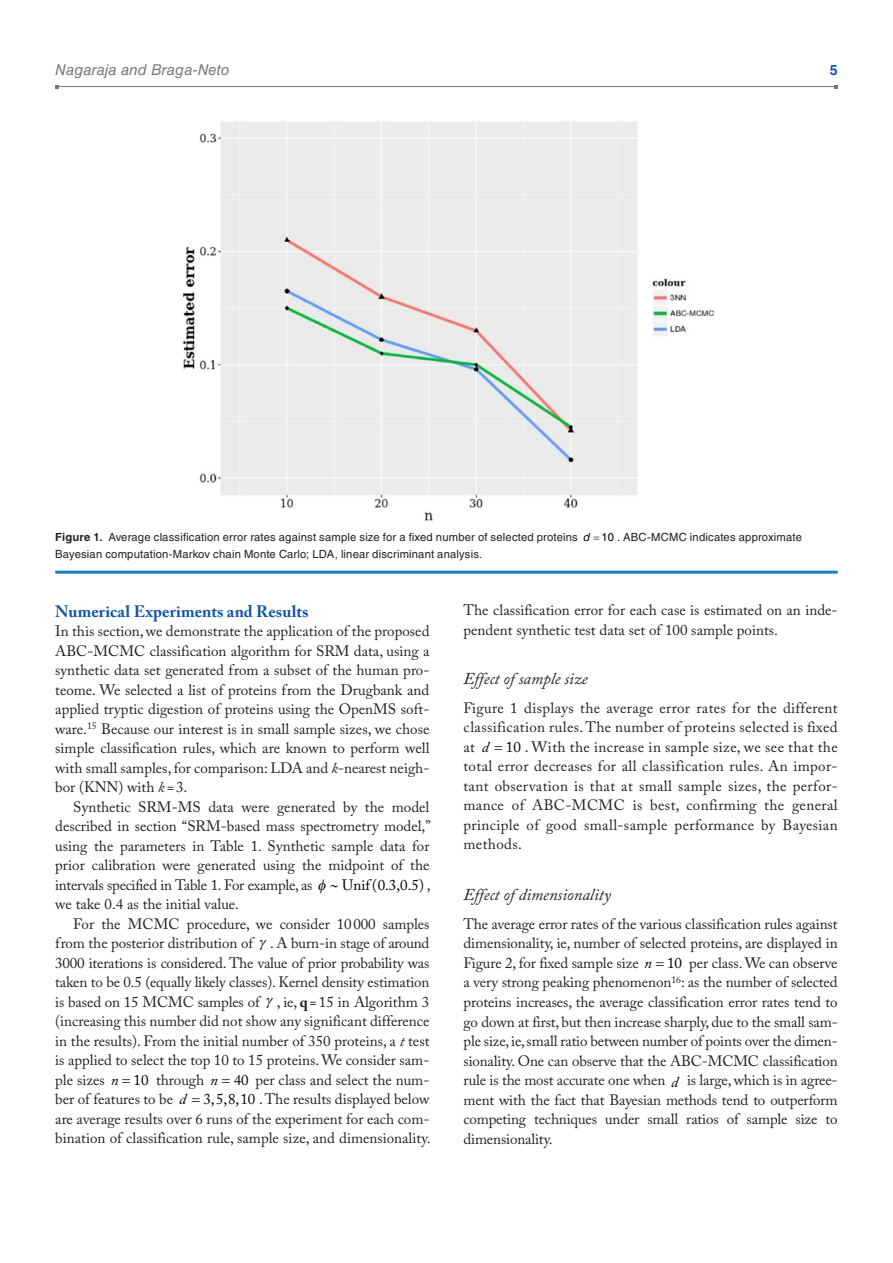
<style>
.page{position:relative;width:893px;height:1263px;background:#fff}
.page>*{position:absolute;margin:0;border:0;box-sizing:border-box;transform-origin:0 0}
.t1{font:italic 16.5px "Adobe Caslon Pro";color:#231f20}
.t2{font:700 16.5px "Adobe Caslon Pro";letter-spacing:.005em;color:#1055a4}
.t3{font:15px/19.5px "Adobe Caslon Pro";color:#231f20;text-align:justify}
.t4{font:italic 15px "Helvetica LT Std";color:#76787b}
.t5{font:700 14.25px "Helvetica LT Std";color:#1055a4}
.t6{font:11.25px/16.5px "Helvetica LT Std";letter-spacing:.015em;color:#231f20}
.s1{font-weight:700}
.s2{font-style:italic;color:#000}
.s3{color:#000}
.s4{font-style:italic}
</style>
<div class="page">
<hr style="left:57px;top:86px;width:779px;height:1px;background:#76787b">
<hr style="left:55px;top:571px;width:783px;height:3px;background:#1582c5">
<img style="left:182px;top:121px;width:532px;height:400px">
<p class="t4" style="left:55px;top:61px;width:176px">Nagaraja and Braga-Neto</p>
<p class="t5" style="left:830px;top:61px;width:9px">5</p>
<p class="t6" style="left:55px;top:529px;width:748px"><span class="s1">Figure 1.</span> Average classification error rates against sample size for a fixed number of selected proteins <span class="s2">d</span> <span class="s3">10</span> . ABC-MCMC indicates approximate<br>Bayesian computation-Markov chain Monte Carlo; LDA, linear discriminant analysis.</p>
<p class="t2" style="left:55px;top:601px;width:255px">Numerical Experiments and Results</p>
<p class="t3" style="left:55px;top:621px;width:376px">In this section, we demonstrate the application of the proposed ABC-MCMC classification algorithm for SRM data, using a synthetic data set generated from a subset of the human pro&shy;teome. We selected a list of proteins from the Drugbank and applied tryptic digestion of proteins using the OpenMS soft&shy;ware.<sup>15</sup> Because our interest is in small sample sizes, we chose simple classification rules, which are known to perform well with small samples, for comparison: LDA and <span class="s4">k</span>-nearest neigh&shy;bor (KNN) with <span class="s4">k</span>=3.</p>
<p class="t3" style="left:55px;top:797px;width:377px;text-indent:18px">Synthetic SRM-MS data were generated by the model described in section “SRM-based mass spectrometry model,” using the parameters in Table 1. Synthetic sample data for prior calibration were generated using the midpoint of the intervals specified in Table 1. For example, as <span class="s3">∼ Unif ( .0 3,0.5)</span> , we take 0.4 as the initial value.</p>
<p class="t3" style="left:55px;top:914px;width:377px;text-indent:18px">For the MCMC procedure, we consider 10000 samples from the posterior distribution of . A burn-in stage of around 3000 iterations is considered. The value of prior probability was taken to be 0.5 (equally likely classes). Kernel density estimation is based on 15 MCMC samples of , ie, <span class="s1">q</span>= 15 in Algorithm 3 (increasing this number did not show any significant difference in the results). From the initial number of 350 proteins, a <span class="s4">t</span> test is applied to select the top 10 to 15 proteins. We consider sam&shy;ple sizes <span class="s2">n</span> <span class="s3">10</span> through <span class="s2">n</span> <span class="s3">40</span> per class and select the num&shy;ber of features to be <span class="s2">d</span> <span class="s3">3 5, ,8 1, 0</span> . The results displayed below are average results over 6 runs of the experiment for each com&shy;bination of classification rule, sample size, and dimensionality.</p>
<p class="t3" style="left:463px;top:600px;width:376px">The classification error for each case is estimated on an inde&shy;pendent synthetic test data set of 100 sample points.</p>
<p class="t1" style="left:463px;top:669px;width:126px">Effect of sample size</p>
<p class="t3" style="left:463px;top:698px;width:376px">Figure 1 displays the average error rates for the different classification rules. The number of proteins selected is fixed at <span class="s2">d</span> <span class="s3">10</span> . With the increase in sample size, we see that the total error decreases for all classification rules. An impor&shy;tant observation is that at small sample sizes, the perfor&shy;mance of ABC-MCMC is best, confirming the general principle of good small-sample performance by Bayesian methods.</p>
<p class="t1" style="left:463px;top:885px;width:149px">Effect of dimensionality</p>
<p class="t3" style="left:463px;top:914px;width:376px">The average error rates of the various classification rules against dimensionality, ie, number of selected proteins, are displayed in Figure 2, for fixed sample size <span class="s2">n</span> <span class="s3">10</span> per class. We can observe a very strong peaking phenomenon<sup>16</sup>: as the number of selected proteins increases, the average classification error rates tend to go down at first, but then increase sharply, due to the small sam&shy;ple size, ie, small ratio between number of points over the dimen&shy;sionality. One can observe that the ABC-MCMC classification rule is the most accurate one when <span class="s2">d</span> is large, which is in agree&shy;ment with the fact that Bayesian methods tend to outperform competing techniques under small ratios of sample size to dimensionality.</p>
</div>
